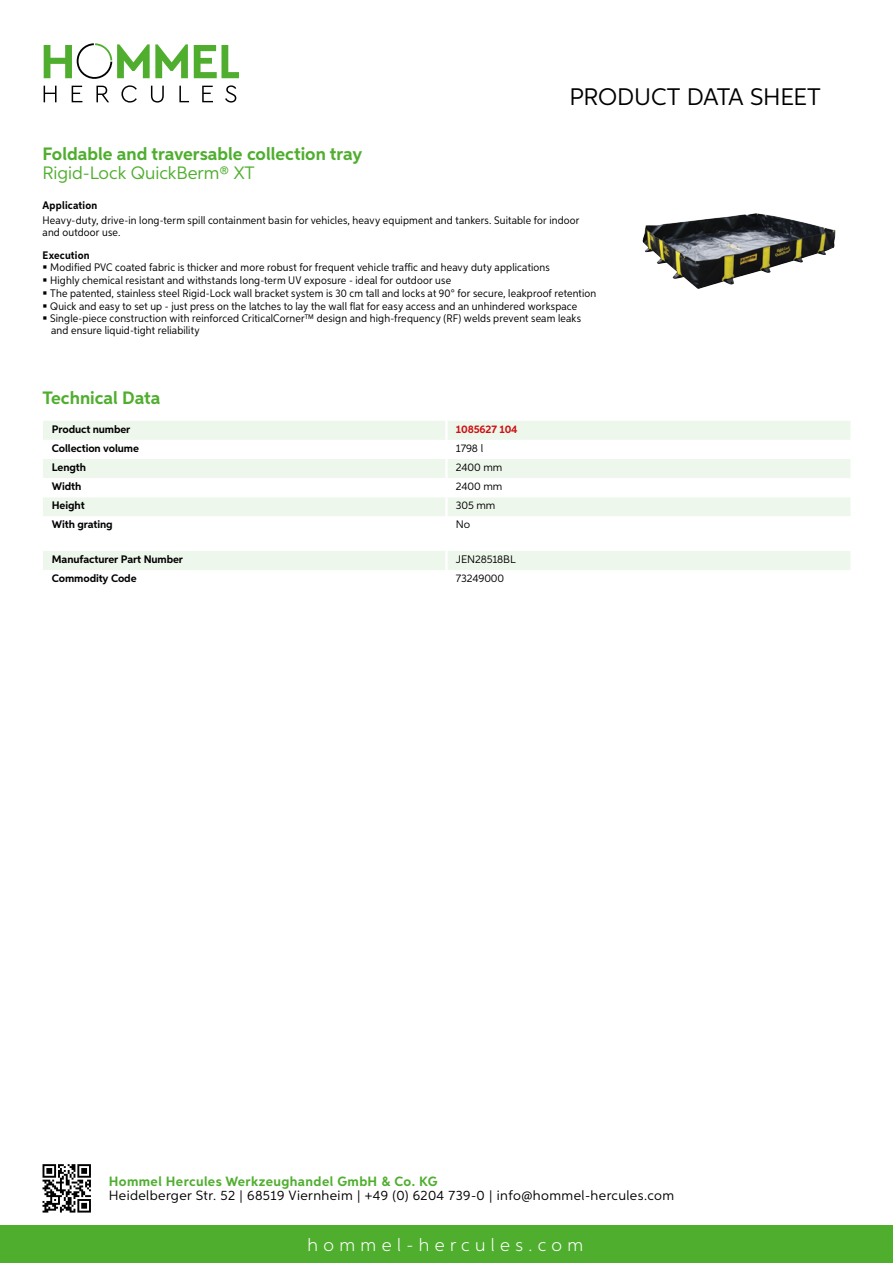
<style>
.page{position:relative;width:893px;height:1263px;background:#fff}
.page>*{position:absolute;margin:0;border:0;box-sizing:border-box;transform-origin:0 0}
.t1{font:24px "Aspira";letter-spacing:-.01em;color:#000}
.t2{font:700 18px "Aspira";color:#50ae2f}
.t3{font:18px "Aspira";color:#50ae2f}
.t4{font:300 18px "Aspira";letter-spacing:.3em;color:#fff}
.t5{font:13.5px "Aspira";letter-spacing:.03em;color:#000}
.t6{font:700 13.5px "Aspira";letter-spacing:.03em;color:#50ae2f}
.t7{font:10.95px/12.6px "Aspira Nar";letter-spacing:.015em;color:#000}
.t8{font:700 10.95px "Aspira";letter-spacing:-.01em;color:#000}
.t9{font:10.95px "Aspira";letter-spacing:-.01em;color:#000}
.t10{font:700 10.95px "Aspira Nar";letter-spacing:.015em;color:#000}
.t11{font:700 10.95px "Aspira";letter-spacing:-.01em;color:#cd1013}
</style>
<div class="page">
<div style="left:0;top:1226px;width:893px;height:37px;background:#50ae2f"></div>
<svg style="left:43px;top:1164px;width:48px;height:48px"></svg>
<svg style="left:194px;top:45px;width:45px;height:33px"></svg>
<svg style="left:44px;top:43px;width:144px;height:36px"></svg>
<svg style="left:44px;top:86px;width:13px;height:16px"></svg>
<svg style="left:72px;top:86px;width:10px;height:16px"></svg>
<svg style="left:96px;top:86px;width:13px;height:16px"></svg>
<svg style="left:121px;top:85px;width:16px;height:18px"></svg>
<svg style="left:151px;top:86px;width:13px;height:17px"></svg>
<svg style="left:179px;top:86px;width:10px;height:16px"></svg>
<svg style="left:202px;top:86px;width:11px;height:16px"></svg>
<svg style="left:225px;top:85px;width:11px;height:18px"></svg>
<div style="left:43px;top:421px;width:807px;height:19px;background:#eef7eb"></div>
<svg style="left:43px;top:459px;width:807px;height:57px;fill:#eef7eb"></svg>
<hr style="left:445px;top:421px;width:3px;height:19px;background:#fff">
<hr style="left:445px;top:459px;width:3px;height:19px;background:#fff">
<hr style="left:445px;top:478px;width:3px;height:19px;background:#fff">
<hr style="left:445px;top:497px;width:3px;height:19px;background:#fff">
<div style="left:43px;top:551px;width:807px;height:19px;background:#eef7eb"></div>
<img style="left:642px;top:213px;width:194px;height:76px">
<h1 class="t1" style="left:569px;top:82px;width:253px">Product data sh eet</h1>
<h2 class="t2" style="left:43px;top:142px;width:321px">Foldable and traversable collection tray</h2>
<h2 class="t3" style="left:43px;top:162px;width:213px">Rigid-Lock QuickBerm® XT</h2>
<p class="t10" style="left:43px;top:199px;width:56px">Application</p>
<p class="t7" style="left:43px;top:214px;width:538px;line-height:12px">Heavy-duty, drive-in long-term spill containment basin for vehicles, heavy equipment and tankers. Suitable for indoor and outdoor use.</p>
<p class="t10" style="left:43px;top:248px;width:49px">Execution</p>
<p class="t7" style="left:50px;top:261px;width:547px">Modified PVC coated fabric is thicker and more robust for frequent vehicle traffic and heavy duty applications<br>Highly chemical resistant and withstands long-term UV exposure - ideal for outdoor use<br>The patented, stainless steel Rigid-Lock wall bracket system is 30 cm tall and locks at 90° for secure, leakproof retention Quick and easy to set up - just press on the latches to lay the wall flat for easy access and an unhindered workspace Single-piece construction with reinforced CriticalCorner™ design and high-frequency (RF) welds prevent seam leaks and ensure liquid-tight reliability</p>
<h2 class="t2" style="left:43px;top:386px;width:120px">Technical Data</h2>
<p class="t8" style="left:52px;top:422px;width:80px">Product number</p>
<p class="t11" style="left:456px;top:422px;width:63px">1085627 104</p>
<p class="t8" style="left:52px;top:441px;width:89px">Collection volume</p>
<p class="t9" style="left:456px;top:441px;width:29px">1798 l</p>
<p class="t8" style="left:52px;top:460px;width:36px">Length</p>
<p class="t9" style="left:456px;top:460px;width:48px">2400 mm</p>
<p class="t8" style="left:52px;top:479px;width:31px">Width</p>
<p class="t9" style="left:456px;top:480px;width:48px">2400 mm</p>
<p class="t8" style="left:52px;top:499px;width:34px">Height</p>
<p class="t9" style="left:456px;top:499px;width:41px">305 mm</p>
<p class="t8" style="left:52px;top:518px;width:62px">With grating</p>
<p class="t9" style="left:456px;top:518px;width:16px">No</p>
<p class="t8" style="left:52px;top:552px;width:133px">Manufacturer Part Number</p>
<p class="t9" style="left:456px;top:552px;width:61px">JEN28518BL</p>
<p class="t8" style="left:52px;top:571px;width:86px">Commodity Code</p>
<p class="t9" style="left:456px;top:571px;width:50px">73249000</p>
<p class="t6" style="left:109px;top:1172px;width:330px">Hommel Hercules Werkzeughandel GmbH &amp; Co. KG</p>
<p class="t5" style="left:109px;top:1187px;width:567px">Heidelberger Str. 52 | 68519 Viernheim | +49 (0) 6204 739-0 | info@hommel-hercules.com</p>
<h2 class="t4" style="left:307px;top:1234px;width:277px">hommel-hercules.com</h2>
</div>
